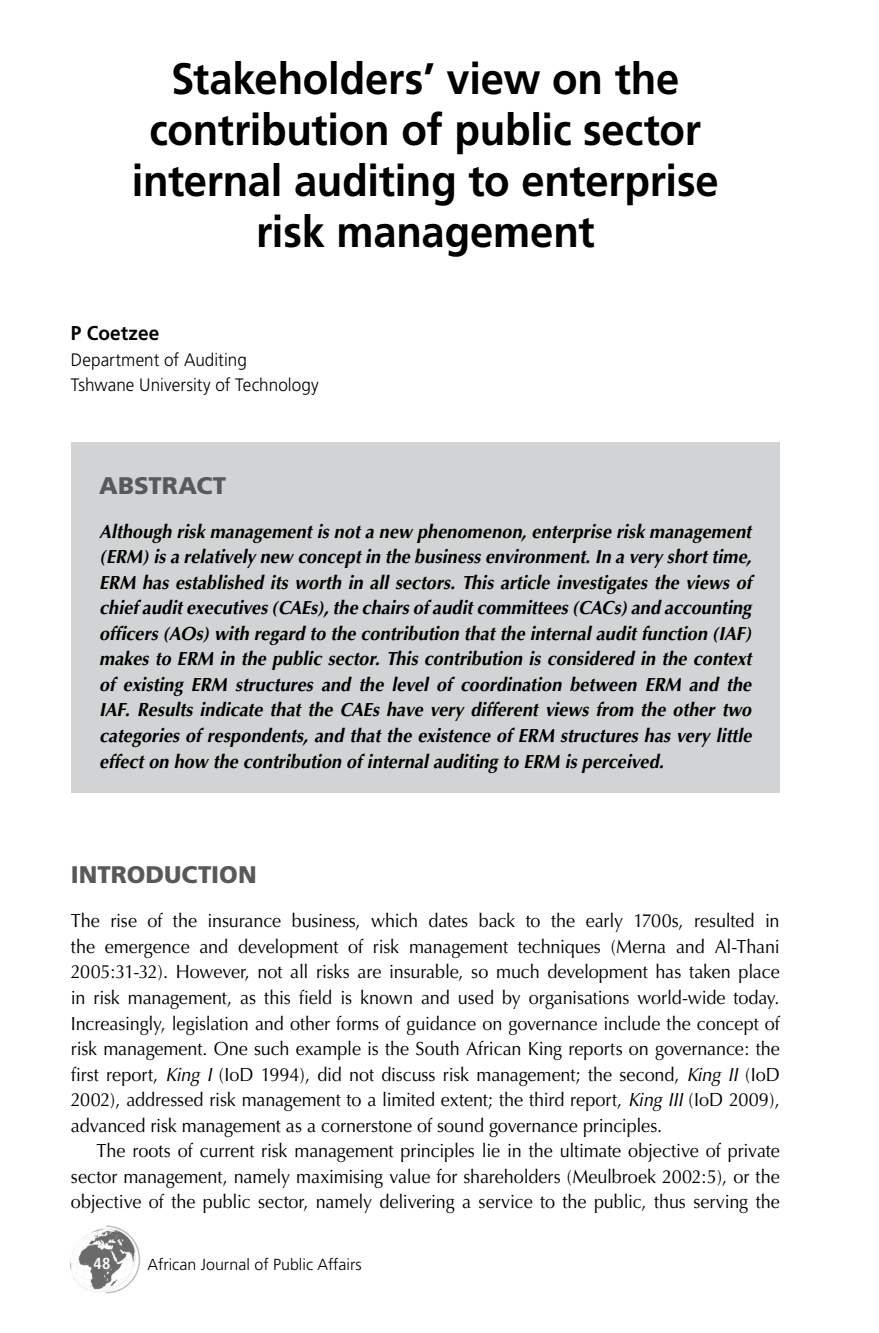
<style>
.page{position:relative;width:879px;height:1333px;background:#fff}
.page>*{position:absolute;margin:0;border:0;box-sizing:border-box;transform-origin:0 0}
.t1{font:700 44px/51px "Frutiger";letter-spacing:-.005em;color:#000;text-align:center;scale:.95 1}
.t2{font:900 24px "Frutiger";color:#58595b}
.t3{font:700 20px "Frutiger";letter-spacing:.01em;color:#000;scale:.95 1}
.t4{font:19px/25.6px "Optima";letter-spacing:-.005em;color:#000;text-align:justify;scale:.95 1}
.t5{font:italic 700 19px/25.6px "Optima";color:#000;text-align:justify;scale:.95 1}
.t6{font:300 18px/25.6px "Frutiger";color:#000;scale:.95 1}
.t7{font:300 16px "Frutiger";color:#000}
.t8{font:700 condensed 16px "Frutiger";color:#fff}
.s1{font-style:italic}
</style>
<div class="page">
<img style="left:70px;top:1228px;width:35px;height:64px">
<svg style="left:105px;top:1225px;width:36px;height:69px"></svg>
<div style="left:71px;top:442px;width:709px;height:351px;background:#d1d3d4"></div>
<h1 class="t1" style="left:132px;top:53px;width:619px">Stakeholders’ view on the contribution of public sector internal auditing to enterprise risk management</h1>
<p class="t3" style="left:71px;top:321px;width:95px">P Coetzee</p>
<p class="t6" style="left:71px;top:347px;width:262px">Department of Auditing<br>Tshwane University of Technology</p>
<p class="t2" style="left:99px;top:471px;width:128px">ABSTRACT</p>
<p class="t5" style="left:99px;top:518px;width:688px">Although risk management is not a new phenomenon, enterprise risk management (ERM) is a relatively new concept in the business environment. In a very short time, ERM has established its worth in all sectors. This article investigates the views of chief audit executives (CAEs), the chairs of audit committees (CACs) and accounting officers (AOs) with regard to the contribution that the internal audit function (IAF) makes to ERM in the public sector. This contribution is considered in the context of existing ERM structures and the level of coordination between ERM and the IAF. Results indicate that the CAEs have very different views from the other two categories of respondents, and that the existence of ERM structures has very little effect on how the contribution of internal auditing to ERM is perceived.</p>
<p class="t2" style="left:71px;top:860px;width:187px">INTRODUCTION</p>
<p class="t4" style="left:71px;top:908px;width:748px">The rise of the insurance business, which dates back to the early 1700s, resulted in the emergence and development of risk management techniques (Merna and Al-Thani 2005:31-32). However, not all risks are insurable, so much development has taken place in risk management, as this field is known and used by organisations world-wide today.<br>Increasingly, legislation and other forms of guidance on governance include the concept of risk management. One such example is the South African King reports on governance: the first report, <span class="s1">King I</span> (IoD 1994), did not discuss risk management; the second, <span class="s1">King II</span> (IoD 2002), addressed risk management to a limited extent; the third report, <span class="s1">King III</span> (IoD 2009), advanced risk management as a cornerstone of sound governance principles.</p>
<p class="t4" style="left:71px;top:1138px;width:748px;text-indent:26px">The roots of current risk management principles lie in the ultimate objective of private sector management, namely maximising value for shareholders (Meulbroek 2002:5), or the objective of the public sector, namely delivering a service to the public, thus serving the</p>
<p class="t8" style="left:94px;top:1254px;width:18px">48</p>
<p class="t7" style="left:147px;top:1254px;width:216px">African Journal of Public Affairs</p>
</div>
